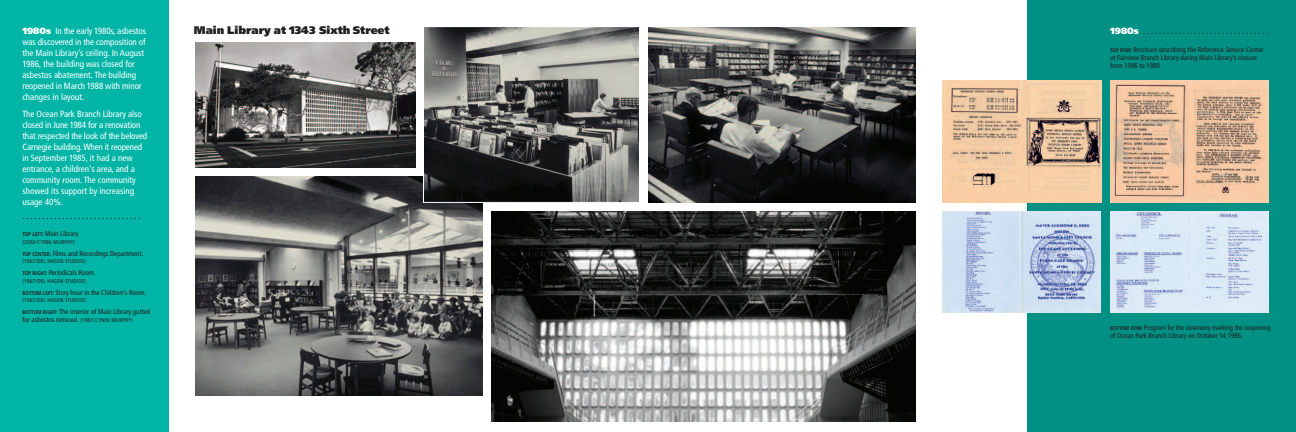
<style>
.page{position:relative;width:1296px;height:432px;background:#fff}
.page>*{position:absolute;margin:0;border:0;box-sizing:border-box;transform-origin:0 0}
.t1{font:900 11px "Frutiger";color:#231f20}
.t2{font:condensed 9px/11px "Frutiger";color:#fff}
.t3{font:condensed 9px "Frutiger";color:#231f20}
.t4{font:condensed 7px/8px "Frutiger";color:#231f20}
.t5{font:condensed 5.5px "Frutiger";letter-spacing:.025em;color:#231f20}
.s1{font-weight:900;font-stretch:normal}
.s2{font-weight:700;font-size:5.4px}
.s3{font-size:5.5px}
.s4{font-weight:900;font-stretch:normal;color:#fff}
</style>
<div class="page">
<div style="left:0;top:0;width:168px;height:432px;background:#00b5a6"></div>
<div style="left:1028px;top:0;width:268px;height:432px;background:#009184"></div>
<img style="left:491px;top:211px;width:425px;height:211px">
<img style="left:943px;top:80px;width:158px;height:122px">
<img style="left:1110px;top:80px;width:159px;height:122px">
<img style="left:943px;top:211px;width:158px;height:102px">
<img style="left:1110px;top:211px;width:159px;height:102px">
<img style="left:648px;top:27px;width:268px;height:175px">
<img style="left:195px;top:177px;width:287px;height:219px">
<img style="left:195px;top:43px;width:220px;height:125px">
<img style="left:425px;top:28px;width:213px;height:173px">
<div style="left:423px;top:26px;width:217px;height:177px;border:1px solid #fff"></div>
<p class="t2" style="left:22px;top:26px;width:125px"><span class="s1">1980s</span> In the early 1980s, asbestos was discovered in the composition of the Main Library’s ceiling. In August<br>1986, the building was closed for asbestos abatement.The building reopened in March 1988 with minor changes in layout.</p>
<p class="t2" style="left:22px;top:109px;width:126px">The Ocean Park Branch Library also closed in June 1984 for a renovation that respected the look of the beloved<br>Carnegie building.When it reopened in September 1985, it had a new entrance, a children's area, and a community room.The community showed its support by increasing usage 40%.</p>
<p class="t3" style="left:22px;top:212px;width:119px">..............................</p>
<p class="t4" style="left:22px;top:230px;width:58px"><span class="s2">TOP LEFT:</span> Main Library.</p>
<p class="t5" style="left:22px;top:240px;width:54px">(2003/CYNNI MURPHY)</p>
<p class="t4" style="left:22px;top:250px;width:122px"><span class="s2">TOP CENTER:</span> Films and Recordings Department.</p>
<p class="t5" style="left:22px;top:259px;width:65px">(1967/DEL HAGEN STUDIOS)</p>
<p class="t4" style="left:22px;top:269px;width:75px"><span class="s2">TOP RIGHT:</span> Periodicals Room.</p>
<p class="t5" style="left:22px;top:279px;width:65px">(1967/DEL HAGEN STUDIOS)</p>
<p class="t4" style="left:22px;top:289px;width:125px"><span class="s2">BOTTOM LEFT:</span> Story hour in the Children’s Room.</p>
<p class="t5" style="left:22px;top:298px;width:65px">(1967/DEL HAGEN STUDIOS)</p>
<p class="t4" style="left:22px;top:308px;width:129px"><span class="s2">BOTTOM RIGHT:</span> The interior of Main Library gutted for asbestos removal. <span class="s3">(1987/CYNNI MURPHY)</span></p>
<p class="t1" style="left:194px;top:26px;width:197px">Main Library at 1343 Sixth Street</p>
<p class="t3" style="left:1110px;top:27px;width:159px"><span class="s4">1980s</span> ................................</p>
<p class="t4" style="left:1110px;top:46px;width:155px"><span class="s2">TOP ROW:</span> Brochure describing the Reference Service Center at Fairview Branch Library during Main Library’s closure from 1986 to 1988.</p>
<p class="t4" style="left:1110px;top:324px;width:162px"><span class="s2">BOTTOM ROW:</span> Program for the ceremony marking the reopening of Ocean Park Branch Library on October 14,1985.</p>
</div>
